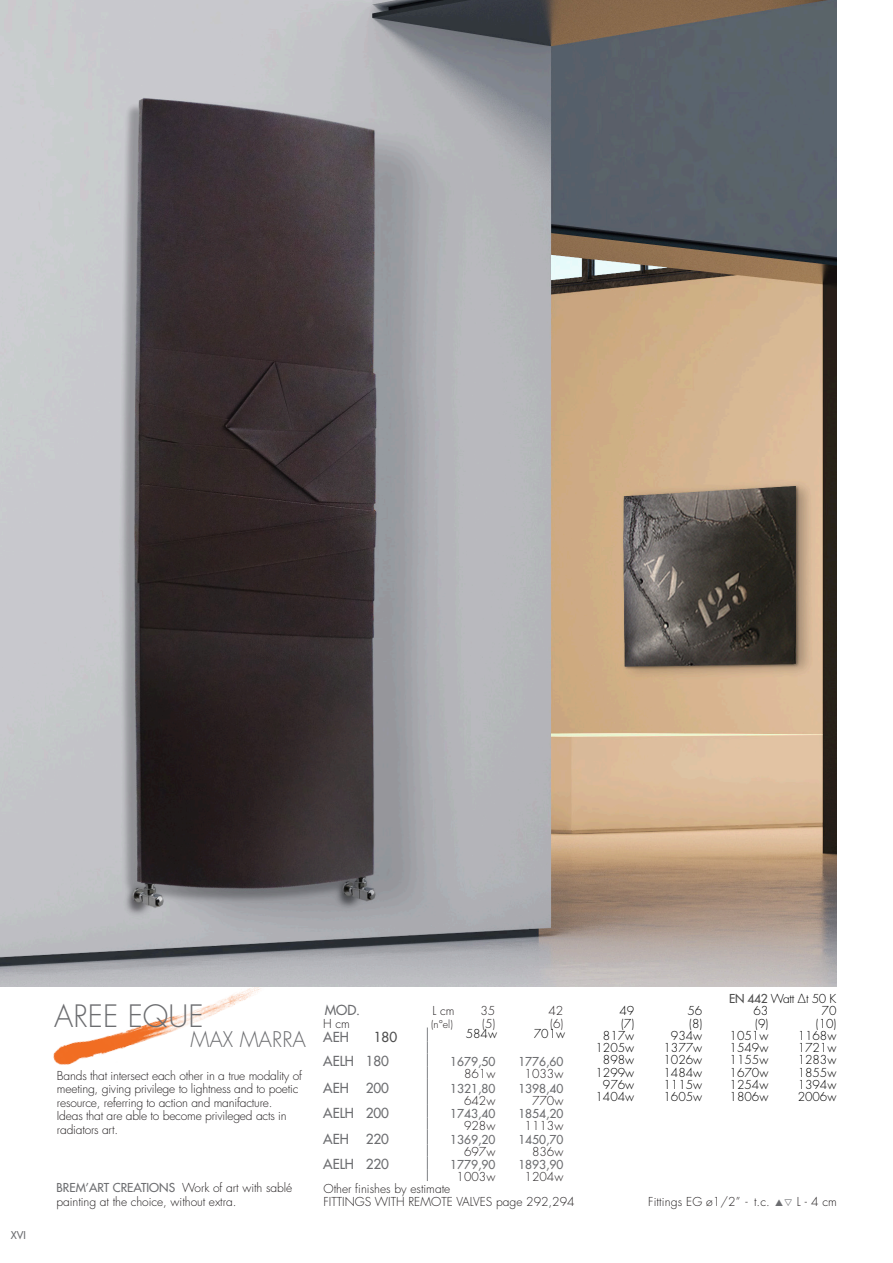
<style>
.page{position:relative;width:893px;height:1263px;background:#fff}
.page>*{position:absolute;margin:0;border:0;box-sizing:border-box;transform-origin:0 0}
.t1{font:300 30px "Futura Std";color:#6c6d70}
.t2{font:300 21px "Futura Std";color:#6c6d70}
.t3{font:500 13.5px/24.6px "Futura Std";color:#6c6d70}
.t4{font:500 13.5px "Futura Std";color:#4d4d4d}
.t5{font:300 12px/13.5px "Futura Std";letter-spacing:-.015em;color:#231f20}
.t6{font:300 12px/12.5px "Futura Std";color:#000;text-align:right}
.t7{font:500 12px "Futura Std";color:#6c6d70}
.t8{font:300 12px "Futura Std";letter-spacing:.01em;color:#231f20}
.t9{font:300 10.5px "Futura Std";color:#231f20}
.t10{font:500 10.5px "Futura Std";color:#6c6d70}
.s1{font-weight:500;color:#6c6d70}
.s2{font-weight:500;color:#4d4d4d}
.s3{color:#6c6d70}
</style>
<div class="page">
<img style="left:42px;top:986px;width:246px;height:79px">
<img style="left:0;top:0;width:837px;height:986px">
<svg style="left:427px;top:1027px;width:1px;height:154px"></svg>
<p class="t10" style="left:11px;top:1228px;width:17px">XVI</p>
<h1 class="t1" style="left:54px;top:998px;width:151px">AREE EQUE</h1>
<h2 class="t2" style="left:191px;top:1026px;width:117px">MAX MARRA</h2>
<p class="t5" style="left:57px;top:1069px;width:247px">Bands that intersect each other in a true modality of meeting, giving privilege to lightness and to poetic resource, referring to action and manifacture.<br>Ideas that are able to become privileged acts in radiators art.</p>
<p class="t5" style="left:56px;top:1181px;width:237px"><span class="s1">BREM’ART CREATIONS</span> Work of art with sablé painting at the choice, without extra.</p>
<p class="t3" style="left:325px;top:997px;width:37px">MOD.</p>
<p class="t5" style="left:432px;top:1004px;width:24px">L cm</p>
<p class="t5" style="left:480px;top:1004px;width:16px">35</p>
<p class="t5" style="left:549px;top:1004px;width:16px">42</p>
<p class="t5" style="left:323px;top:1017px;width:28px">H cm</p>
<p class="t9" style="left:431px;top:1017px;width:23px">(n°el)</p>
<p class="t5" style="left:482px;top:1017px;width:15px">(5)</p>
<p class="t5" style="left:550px;top:1017px;width:15px">(6)</p>
<p class="t3" style="left:323px;top:1024px;width:67px">AEH<br>AELH 180</p>
<p class="t4" style="left:374px;top:1028px;width:25px">180</p>
<p class="t6" style="left:466px;top:1028px;width:33px">584w</p>
<p class="t6" style="left:534px;top:1028px;width:33px">701w</p>
<p class="t7" style="left:450px;top:1054px;width:47px">1679,50</p>
<p class="t7" style="left:518px;top:1054px;width:47px">1776,60</p>
<p class="t5" style="left:464px;top:1067px;width:33px">861w</p>
<p class="t5" style="left:525px;top:1067px;width:40px">1033w</p>
<p class="t3" style="left:323px;top:1076px;width:27px">AEH</p>
<p class="t3" style="left:366px;top:1076px;width:25px">200</p>
<p class="t7" style="left:450px;top:1081px;width:47px">1321,80</p>
<p class="t7" style="left:518px;top:1081px;width:47px">1398,40</p>
<p class="t5" style="left:464px;top:1094px;width:33px">642w</p>
<p class="t5" style="left:532px;top:1094px;width:33px">770w</p>
<p class="t3" style="left:323px;top:1100px;width:67px">AELH 200</p>
<p class="t7" style="left:450px;top:1106px;width:47px">1743,40</p>
<p class="t7" style="left:518px;top:1106px;width:47px">1854,20</p>
<p class="t5" style="left:464px;top:1119px;width:33px">928w</p>
<p class="t5" style="left:525px;top:1119px;width:40px">1113w</p>
<p class="t3" style="left:323px;top:1127px;width:27px">AEH</p>
<p class="t3" style="left:366px;top:1127px;width:25px">220</p>
<p class="t7" style="left:450px;top:1132px;width:47px">1369,20</p>
<p class="t7" style="left:518px;top:1132px;width:47px">1450,70</p>
<p class="t5" style="left:464px;top:1145px;width:33px">697w</p>
<p class="t5" style="left:532px;top:1145px;width:33px">836w</p>
<p class="t3" style="left:323px;top:1152px;width:67px">AELH 220</p>
<p class="t7" style="left:450px;top:1157px;width:47px">1779,90</p>
<p class="t7" style="left:518px;top:1157px;width:47px">1893,90</p>
<p class="t5" style="left:457px;top:1170px;width:40px">1003w</p>
<p class="t5" style="left:525px;top:1170px;width:40px">1204w</p>
<p class="t5" style="left:323px;top:1182px;width:253px">Other finishes by estimate<br>FITTINGS WITH REMOTE VALVES page 292,294</p>
<p class="t6" style="left:595px;top:1004px;width:40px">49<br>(7)<br>817w<br>1205w<br>898w<br>1299w<br>976w<br>1404w</p>
<p class="t6" style="left:663px;top:1004px;width:40px">56<br>(8)<br>934w<br>1377w<br>1026w<br>1484w<br>1115w<br>1605w</p>
<p class="t6" style="left:753px;top:994px;width:84px;line-height:11.2px;text-align:left;text-indent:-24px"><span class="s2">EN 442</span> Watt ∆t 50 K<br>63</p>
<p class="t6" style="left:822px;top:1004px;width:16px">70</p>
<p class="t6" style="left:755px;top:1017px;width:15px">(9)</p>
<p class="t6" style="left:816px;top:1017px;width:22px">(10)</p>
<p class="t6" style="left:730px;top:1029px;width:40px">1051w</p>
<p class="t6" style="left:798px;top:1029px;width:40px">1168w</p>
<p class="t6" style="left:730px;top:1042px;width:40px">1549w</p>
<p class="t6" style="left:798px;top:1042px;width:40px">1721w</p>
<p class="t6" style="left:730px;top:1054px;width:40px">1155w</p>
<p class="t6" style="left:798px;top:1054px;width:40px">1283w</p>
<p class="t6" style="left:730px;top:1066px;width:40px">1670w</p>
<p class="t6" style="left:798px;top:1066px;width:40px">1855w</p>
<p class="t6" style="left:730px;top:1079px;width:40px">1254w</p>
<p class="t6" style="left:798px;top:1079px;width:40px">1394w</p>
<p class="t6" style="left:730px;top:1091px;width:40px">1806w</p>
<p class="t6" style="left:798px;top:1091px;width:40px">2006w</p>
<p class="t8" style="left:648px;top:1194px;width:190px">Fittings EG ø1/2” - t.c. <span class="s3">▲▽</span> L - 4 cm</p>
</div>
